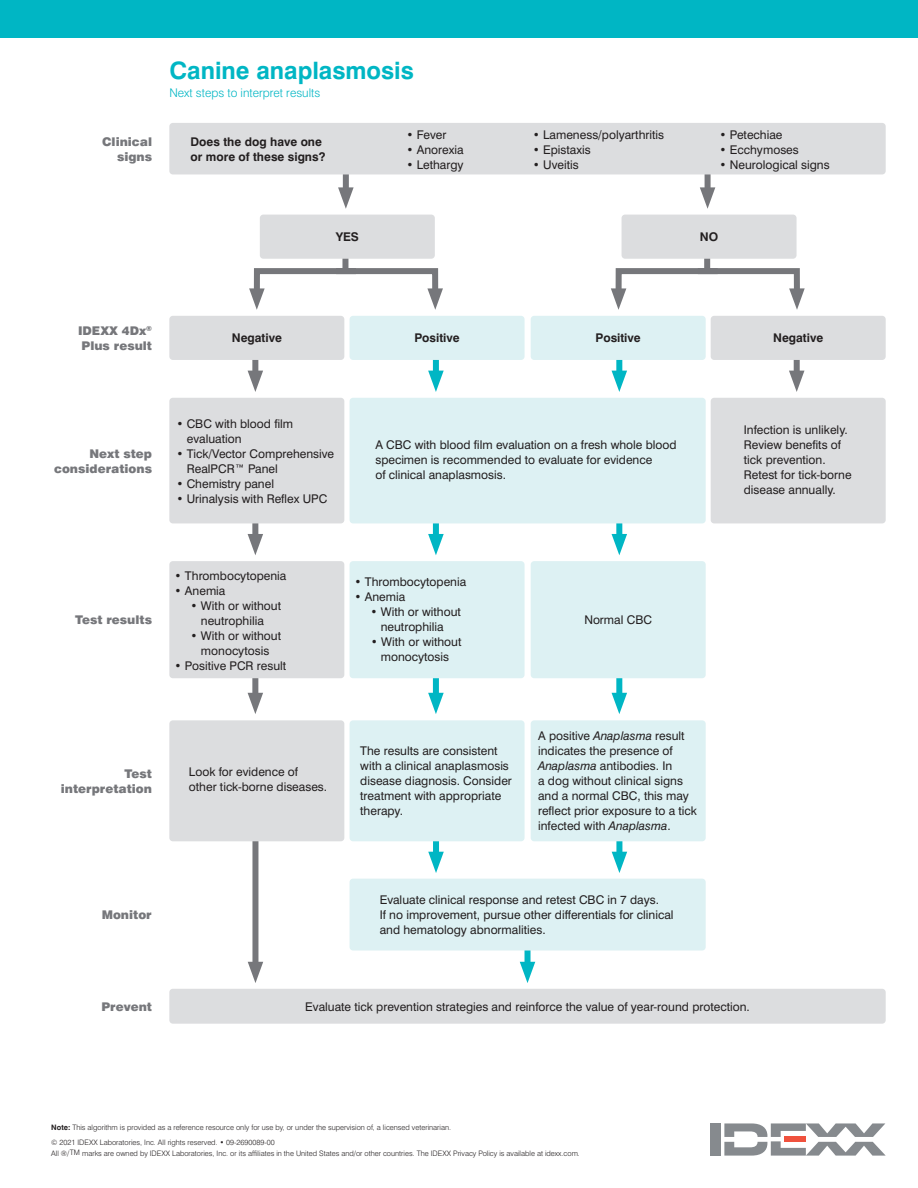
<style>
.page{position:relative;width:918px;height:1188px;background:#fff}
.page>*{position:absolute;margin:0;border:0;box-sizing:border-box;transform-origin:0 0}
.Heading{font:700 24px "Swiss 721 BT";color:#00b6c4}
.Heading-2{font:12px/15px "Swiss 721 BT";color:#231f20}
.Heading-3{font:900 12px/15px "Swiss 721 BT";color:#76777b;text-align:right}
.Heading-4{font:700 12px/15px "Swiss 721 BT";color:#231f20}
.Heading-5{font:300 12px "Swiss 721 BT";color:#00b6c4}
.t1{font:300 7.5px/10.5px "Swiss 721 BT";color:#231f20}
.s1{font-weight:300}
.s2{font-style:italic}
.s3{font-weight:700}
</style>
<div class="page">
<div style="left:252px;top:830px;width:6px;height:140px;background:#76777b"></div>
<svg style="left:248px;top:962px;width:15px;height:21px"></svg>
<div style="left:433px;top:830px;width:6px;height:30px;background:#00b6c4"></div>
<svg style="left:428px;top:852px;width:16px;height:21px"></svg>
<div style="left:616px;top:830px;width:6px;height:30px;background:#00b6c4"></div>
<svg style="left:612px;top:852px;width:15px;height:21px"></svg>
<div style="left:350px;top:720px;width:175px;height:121px;background:#ddf1f3;border-radius:4px"></div>
<div style="left:531px;top:720px;width:175px;height:121px;background:#ddf1f3;border-radius:4px"></div>
<div style="left:169px;top:720px;width:175px;height:121px;background:#dcdddf;border-radius:4px"></div>
<div style="left:252px;top:671px;width:6px;height:30px;background:#76777b"></div>
<svg style="left:248px;top:693px;width:15px;height:21px"></svg>
<div style="left:433px;top:671px;width:6px;height:30px;background:#00b6c4"></div>
<svg style="left:428px;top:693px;width:16px;height:21px"></svg>
<div style="left:616px;top:671px;width:6px;height:30px;background:#00b6c4"></div>
<svg style="left:612px;top:693px;width:15px;height:21px"></svg>
<div style="left:525px;top:940px;width:6px;height:30px;background:#00b6c4"></div>
<svg style="left:520px;top:962px;width:15px;height:21px"></svg>
<div style="left:252px;top:512px;width:6px;height:30px;background:#76777b"></div>
<svg style="left:248px;top:534px;width:15px;height:21px"></svg>
<div style="left:433px;top:512px;width:6px;height:30px;background:#00b6c4"></div>
<svg style="left:428px;top:534px;width:16px;height:21px"></svg>
<div style="left:616px;top:512px;width:6px;height:30px;background:#00b6c4"></div>
<svg style="left:612px;top:534px;width:15px;height:21px"></svg>
<svg style="left:249px;top:265px;width:194px;height:45px"></svg>
<svg style="left:611px;top:265px;width:194px;height:45px"></svg>
<div style="left:342px;top:252px;width:6px;height:22px;background:#76777b"></div>
<div style="left:704px;top:252px;width:6px;height:22px;background:#76777b"></div>
<div style="left:343px;top:166px;width:6px;height:30px;background:#76777b"></div>
<svg style="left:338px;top:187px;width:16px;height:22px"></svg>
<div style="left:252px;top:349px;width:6px;height:30px;background:#76777b"></div>
<svg style="left:248px;top:371px;width:15px;height:21px"></svg>
<div style="left:794px;top:349px;width:6px;height:30px;background:#76777b"></div>
<svg style="left:789px;top:371px;width:15px;height:21px"></svg>
<div style="left:433px;top:349px;width:6px;height:30px;background:#00b6c4"></div>
<svg style="left:428px;top:371px;width:16px;height:21px"></svg>
<div style="left:616px;top:349px;width:6px;height:30px;background:#00b6c4"></div>
<svg style="left:612px;top:371px;width:15px;height:21px"></svg>
<div style="left:705px;top:166px;width:6px;height:30px;background:#76777b"></div>
<svg style="left:700px;top:187px;width:15px;height:22px"></svg>
<div style="left:710px;top:1123px;width:10px;height:33px;background:#868a8e"></div>
<svg style="left:724px;top:1123px;width:162px;height:33px"></svg>
<div style="left:0;top:0;width:918px;height:37px;background:#00b6c4"></div>
<div style="left:169px;top:123px;width:717px;height:51px;background:#dcdddf;border-radius:4px"></div>
<div style="left:350px;top:316px;width:175px;height:44px;background:#ddf1f3;border-radius:4px"></div>
<div style="left:169px;top:316px;width:175px;height:44px;background:#dcdddf;border-radius:4px"></div>
<div style="left:260px;top:215px;width:175px;height:44px;background:#dcdddf;border-radius:4px"></div>
<div style="left:169px;top:398px;width:175px;height:125px;background:#dcdddf;border-radius:4px"></div>
<div style="left:350px;top:398px;width:356px;height:125px;background:#ddf1f3;border-radius:4px"></div>
<div style="left:711px;top:398px;width:175px;height:125px;background:#dcdddf;border-radius:4px"></div>
<div style="left:622px;top:215px;width:175px;height:44px;background:#dcdddf;border-radius:4px"></div>
<div style="left:711px;top:316px;width:175px;height:44px;background:#dcdddf;border-radius:4px"></div>
<div style="left:531px;top:316px;width:175px;height:44px;background:#ddf1f3;border-radius:4px"></div>
<div style="left:169px;top:561px;width:175px;height:117px;background:#dcdddf;border-radius:4px"></div>
<div style="left:350px;top:561px;width:175px;height:117px;background:#ddf1f3;border-radius:4px"></div>
<div style="left:531px;top:561px;width:175px;height:117px;background:#ddf1f3;border-radius:4px"></div>
<div style="left:350px;top:879px;width:356px;height:72px;background:#ddf1f3;border-radius:4px"></div>
<div style="left:169px;top:989px;width:717px;height:35px;background:#dcdddf;border-radius:4px"></div>
<p class="Heading-3" style="left:102px;top:134px;width:51px">Clinical signs</p>
<p class="Heading" style="left:169px;top:56px;width:246px">Canine anaplasmosis</p>
<p class="Heading-5" style="left:169px;top:85px;width:153px">Next steps to interpret results</p>
<p class="Heading-2" style="left:406px;top:127px;width:41px"><span class="s1">•</span> Fever</p>
<p class="Heading-2" style="left:406px;top:142px;width:59px"><span class="s1">•</span> Anorexia</p>
<p class="Heading-2" style="left:406px;top:157px;width:59px"><span class="s1">•</span> Lethargy</p>
<p class="Heading-4" style="left:191px;top:134px;width:136px">Does the dog have one or more of these signs?</p>
<p class="Heading-4" style="left:336px;top:229px;width:25px">YES</p>
<p class="Heading-2" style="left:533px;top:127px;width:133px"><span class="s1">•</span> Lameness/polyarthritis</p>
<p class="Heading-2" style="left:533px;top:142px;width:60px"><span class="s1">•</span> Epistaxis</p>
<p class="Heading-2" style="left:533px;top:157px;width:47px"><span class="s1">•</span> Uveitis</p>
<p class="Heading-2" style="left:720px;top:127px;width:64px"><span class="s1">•</span> Petechiae</p>
<p class="Heading-2" style="left:720px;top:142px;width:81px"><span class="s1">•</span> Ecchymoses</p>
<p class="Heading-2" style="left:720px;top:157px;width:112px"><span class="s1">•</span> Neurological signs</p>
<p class="Heading-4" style="left:700px;top:229px;width:20px">NO</p>
<p class="Heading-3" style="left:78px;top:323px;width:76px;text-align:left">IDEXX 4Dx<sup>®<br></sup>Plus result</p>
<p class="Heading-4" style="left:232px;top:331px;width:52px">Negative</p>
<p class="Heading-4" style="left:414px;top:331px;width:47px">Positive</p>
<p class="Heading-4" style="left:596px;top:331px;width:47px">Positive</p>
<p class="Heading-4" style="left:773px;top:331px;width:52px">Negative</p>
<p class="Heading-3" style="left:54px;top:446px;width:99px">Next step considerations</p>
<p class="Heading-2" style="left:187px;top:416px;width:108px;text-indent:-10px"><span class="s1">•</span> CBC with blood film evaluation</p>
<p class="Heading-2" style="left:187px;top:446px;width:149px;text-indent:-10px"><span class="s1">•</span> Tick/Vector Comprehensive<br>RealPCR™ Panel</p>
<p class="Heading-2" style="left:176px;top:476px;width:99px"><span class="s1">•</span> Chemistry panel</p>
<p class="Heading-2" style="left:176px;top:491px;width:153px"><span class="s1">•</span> Urinalysis with Reflex UPC</p>
<p class="Heading-2" style="left:375px;top:438px;width:303px">A CBC with blood film evaluation on a fresh whole blood</p>
<p class="Heading-2" style="left:375px;top:453px;width:278px">specimen is recommended to evaluate for evidence</p>
<p class="Heading-2" style="left:375px;top:468px;width:132px">of clinical anaplasmosis.</p>
<p class="Heading-2" style="left:744px;top:423px;width:105px">Infection is unlikely.</p>
<p class="Heading-2" style="left:744px;top:438px;width:99px">Review benefits of tick prevention.</p>
<p class="Heading-2" style="left:744px;top:468px;width:109px">Retest for tick-borne</p>
<p class="Heading-2" style="left:744px;top:483px;width:94px">disease annually.</p>
<p class="Heading-3" style="left:75px;top:613px;width:79px">Test results</p>
<p class="Heading-2" style="left:175px;top:568px;width:113px"><span class="s1">•</span> Thrombocytopenia</p>
<p class="Heading-2" style="left:175px;top:583px;width:52px"><span class="s1">•</span> Anemia</p>
<p class="Heading-2" style="left:191px;top:598px;width:92px;text-align:center"><span class="s1">•</span> With or without neutrophilia</p>
<p class="Heading-2" style="left:191px;top:628px;width:92px;text-align:center"><span class="s1">•</span> With or without monocytosis</p>
<p class="Heading-2" style="left:175px;top:658px;width:113px"><span class="s1">•</span> Positive PCR result</p>
<p class="Heading-3" style="left:61px;top:766px;width:93px">Test interpretation</p>
<p class="Heading-2" style="left:189px;top:764px;width:140px">Look for evidence of other tick-borne diseases.</p>
<p class="Heading-3" style="left:102px;top:908px;width:52px">Monitor</p>
<p class="Heading-2" style="left:354px;top:574px;width:113px"><span class="s1">•</span> Thrombocytopenia</p>
<p class="Heading-2" style="left:354px;top:589px;width:52px"><span class="s1">•</span> Anemia</p>
<p class="Heading-2" style="left:370px;top:604px;width:92px;text-align:center"><span class="s1">•</span> With or without neutrophilia</p>
<p class="Heading-2" style="left:371px;top:634px;width:92px;text-align:center"><span class="s1">•</span> With or without monocytosis</p>
<p class="Heading-2" style="left:584px;top:612px;width:69px">Normal CBC</p>
<p class="Heading-2" style="left:360px;top:743px;width:153px">The results are consistent with a clinical anaplasmosis disease diagnosis. Consider treatment with appropriate therapy.</p>
<p class="Heading-2" style="left:538px;top:729px;width:160px">A positive <span class="s2">Anaplasma</span> result indicates the presence of<br><span class="s2">Anaplasma</span> antibodies. In<br>a dog without clinical signs and a normal CBC, this may reflect prior exposure to a tick infected with <span class="s2">Anaplasma</span>.</p>
<p class="Heading-2" style="left:380px;top:892px;width:295px">Evaluate clinical response and retest CBC in 7 days.<br>If no improvement, pursue other differentials for clinical and hematology abnormalities.</p>
<p class="Heading-3" style="left:101px;top:999px;width:52px">Prevent</p>
<p class="Heading-2" style="left:305px;top:999px;width:446px">Evaluate tick prevention strategies and reinforce the value of year-round protection.</p>
<p class="t1" style="left:51px;top:1122px;width:401px"><span class="s3">Note:</span> This algorithm is provided as a reference resource only for use by, or under the supervision of, a licensed veterinarian.</p>
<p class="t1" style="left:51px;top:1137px;width:530px">© 2021 IDEXX Laboratories, Inc. All rights reserved. • 09-2690089-00<br>All ®/TM marks are owned by IDEXX Laboratories, Inc. or its affiliates in the United States and/or other countries. The IDEXX Privacy Policy is available at idexx.com.</p>
</div>
